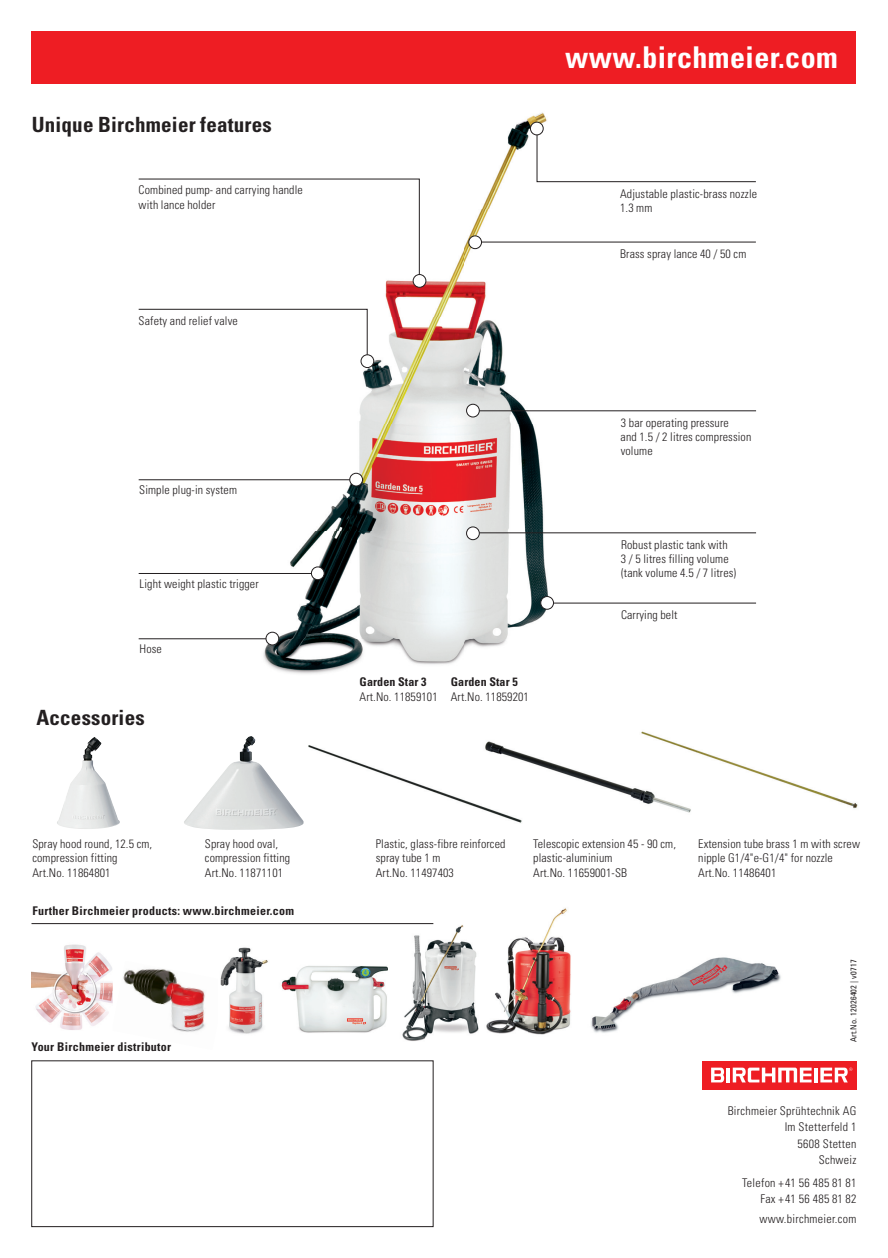
<style>
.page{position:relative;width:888px;height:1258px;background:#fff}
.page>*{position:absolute;margin:0;border:0;box-sizing:border-box;transform-origin:0 0}
.t1{font:700 condensed 30px "Univers LT Std";letter-spacing:.015em;color:#fff}
.t2{font:700 condensed 21px "Univers LT Std";letter-spacing:.01em;color:#231f20}
.t3{font:300 condensed 12px/14.4px "Univers LT Std";letter-spacing:.01em;color:#231f20}
.t4{font:700 condensed 12px "Univers LT Std";letter-spacing:.025em;color:#231f20}
.t5{font:condensed 8.25px "Univers LT Std";letter-spacing:.025em;color:#231f20}
</style>
<div class="page">
<img style="left:591px;top:957px;width:190px;height:76px">
<div style="left:31px;top:32px;width:825px;height:52px;background:#ee1d23"></div>
<div style="left:702px;top:1060px;width:154px;height:29px;background:#ee1d23"></div>
<hr style="left:814px;top:1067px;width:3px;height:15px;background:#fff">
<hr style="left:726px;top:1067px;width:4px;height:15px;background:#fff">
<svg style="left:733px;top:1067px;width:78px;height:15px"></svg>
<svg style="left:711px;top:1067px;width:13px;height:15px"></svg>
<svg style="left:820px;top:1067px;width:32px;height:15px"></svg>
<div style="left:32px;top:1060px;width:401px;height:167px;border:1px solid #231f20"></div>
<img style="left:220px;top:947px;width:48px;height:87px">
<img style="left:250px;top:112px;width:375px;height:562px">
<img style="left:389px;top:923px;width:88px;height:81px">
<img style="left:402px;top:1004px;width:77px;height:37px">
<img style="left:31px;top:944px;width:82px;height:86px">
<img style="left:508px;top:908px;width:59px;height:41px">
<img style="left:498px;top:949px;width:73px;height:86px">
<img style="left:486px;top:992px;width:12px;height:42px">
<img style="left:281px;top:962px;width:115px;height:71px">
<img style="left:123px;top:968px;width:46px;height:27px">
<img style="left:169px;top:970px;width:36px;height:35px">
<img style="left:143px;top:995px;width:26px;height:10px">
<img style="left:171px;top:1005px;width:34px;height:27px">
<img style="left:220px;top:979px;width:6px;height:44px">
<hr style="left:473px;top:410px;width:283px;height:1px;background:#231f20">
<hr style="left:547px;top:603px;width:209px;height:1px;background:#231f20">
<hr style="left:473px;top:533px;width:283px;height:1px;background:#231f20">
<hr style="left:475px;top:242px;width:281px;height:1px;background:#231f20">
<svg style="left:537px;top:128px;width:219px;height:54px"></svg>
<div style="left:469px;top:236px;width:12px;height:13px;background:#fff;border-radius:50%"></div>
<div style="left:469px;top:236px;width:13px;height:13px;border:1px solid #231f20;border-radius:50%"></div>
<div style="left:530px;top:122px;width:13px;height:13px;background:#fff;border-radius:50%"></div>
<div style="left:530px;top:122px;width:13px;height:13px;border:1px solid #231f20;border-radius:50%"></div>
<hr style="left:139px;top:573px;width:179px;height:1px;background:#231f20">
<hr style="left:139px;top:638px;width:133px;height:1px;background:#231f20">
<hr style="left:139px;top:479px;width:217px;height:1px;background:#231f20">
<div style="left:350px;top:473px;width:12px;height:13px;background:#fff;border-radius:50%"></div>
<div style="left:350px;top:473px;width:13px;height:13px;border:1px solid #231f20;border-radius:50%"></div>
<div style="left:541px;top:596px;width:12px;height:13px;background:#fff;border-radius:50%"></div>
<div style="left:540px;top:596px;width:14px;height:13px;border:1px solid #231f20;border-radius:50%"></div>
<div style="left:467px;top:527px;width:12px;height:13px;background:#fff;border-radius:50%"></div>
<div style="left:466px;top:527px;width:13px;height:13px;border:1px solid #231f20;border-radius:50%"></div>
<div style="left:467px;top:404px;width:12px;height:13px;background:#fff;border-radius:50%"></div>
<div style="left:466px;top:404px;width:13px;height:13px;border:1px solid #231f20;border-radius:50%"></div>
<div style="left:311px;top:567px;width:13px;height:13px;background:#fff;border-radius:50%"></div>
<div style="left:311px;top:567px;width:13px;height:13px;border:1px solid #231f20;border-radius:50%"></div>
<div style="left:266px;top:632px;width:13px;height:13px;background:#fff;border-radius:50%"></div>
<div style="left:266px;top:632px;width:13px;height:13px;border:1px solid #231f20;border-radius:50%"></div>
<svg style="left:138px;top:309px;width:230px;height:52px"></svg>
<svg style="left:138px;top:179px;width:282px;height:102px"></svg>
<div style="left:361px;top:355px;width:13px;height:12px;background:#fff;border-radius:50%"></div>
<div style="left:361px;top:355px;width:13px;height:13px;border:1px solid #231f20;border-radius:50%"></div>
<div style="left:413px;top:274px;width:13px;height:13px;background:#fff;border-radius:50%"></div>
<div style="left:413px;top:274px;width:13px;height:13px;border:1px solid #231f20;border-radius:50%"></div>
<hr style="left:32px;top:923px;width:401px;height:1px;background:#231f20">
<img style="left:57px;top:737px;width:63px;height:92px">
<img style="left:184px;top:736px;width:120px;height:94px">
<img style="left:308px;top:745px;width:214px;height:78px">
<img style="left:480px;top:741px;width:211px;height:79px">
<img style="left:639px;top:731px;width:219px;height:79px">
<h2 class="t2" style="left:32px;top:111px;width:241px">Unique Birchmeier features</h2>
<p class="t3" style="left:139px;top:183px;width:166px">Combined pump- and carrying handle with lance holder</p>
<p class="t3" style="left:139px;top:313px;width:101px">Safety and relief valve</p>
<p class="t3" style="left:139px;top:483px;width:99px">Simple plug-in system</p>
<p class="t3" style="left:140px;top:576px;width:121px">Light weight plastic trigger</p>
<p class="t3" style="left:140px;top:642px;width:24px">Hose</p>
<h2 class="t2" style="left:36px;top:705px;width:110px">Accessories</h2>
<h1 class="t1" style="left:565px;top:39px;width:274px">www.birchmeier.com</h1>
<p class="t3" style="left:620px;top:186px;width:139px">Adjustable plastic-brass nozzle<br>1.3 mm</p>
<p class="t3" style="left:620px;top:246px;width:128px">Brass spray lance 40 / 50 cm</p>
<p class="t4" style="left:360px;top:675px;width:68px">Garden Star 3</p>
<p class="t3" style="left:360px;top:689px;width:80px">Art.No. 11859101</p>
<p class="t4" style="left:451px;top:675px;width:68px">Garden Star 5</p>
<p class="t3" style="left:451px;top:689px;width:80px">Art.No. 11859201</p>
<p class="t3" style="left:621px;top:415px;width:132px">3 bar operating pressure<br>and 1.5 / 2 litres compression volume</p>
<p class="t3" style="left:621px;top:537px;width:117px">Robust plastic tank with<br>3 / 5 litres filling volume (tank volume 4.5 / 7 litres)</p>
<p class="t3" style="left:621px;top:607px;width:58px">Carrying belt</p>
<p class="t3" style="left:205px;top:836px;width:87px">Spray hood oval, compression fitting<br>Art.No. 11871101</p>
<p class="t3" style="left:32px;top:836px;width:121px">Spray hood round, 12.5 cm, compression fitting<br>Art.No. 11864801</p>
<p class="t3" style="left:533px;top:836px;width:144px">Telescopic extension 45 - 90 cm, plastic-aluminium<br>Art.No. 11659001-SB</p>
<p class="t3" style="left:698px;top:836px;width:163px">Extension tube brass 1 m with screw nipple G1/4"e-G1/4" for nozzle<br>Art.No. 11486401</p>
<p class="t3" style="left:376px;top:836px;width:131px">Plastic, glass-fibre reinforced spray tube 1 m<br>Art.No. 11497403</p>
<p class="t4" style="left:33px;top:903px;width:263px">Further Birchmeier products: www.birchmeier.com</p>
<p class="t4" style="left:32px;top:1039px;width:141px">Your Birchmeier distributor</p>
<p class="t5" style="left:848px;top:1042px;width:84px;rotate:-90deg">Art.No. 12026402 | v0717</p>
<p class="t3" style="left:728px;top:1102px;width:130px;line-height:16.5px;text-align:right">Birchmeier Sprühtechnik AG<br>Im Stetterfeld 1<br>5608 Stetten<br>Schweiz</p>
<p class="t3" style="left:742px;top:1174px;width:116px;line-height:16.5px;text-align:right">Telefon + 41 56 485 81 81<br>Fax + 41 56 485 81 82</p>
<p class="t3" style="left:759px;top:1211px;width:98px">www.birchmeier.com</p>
</div>
